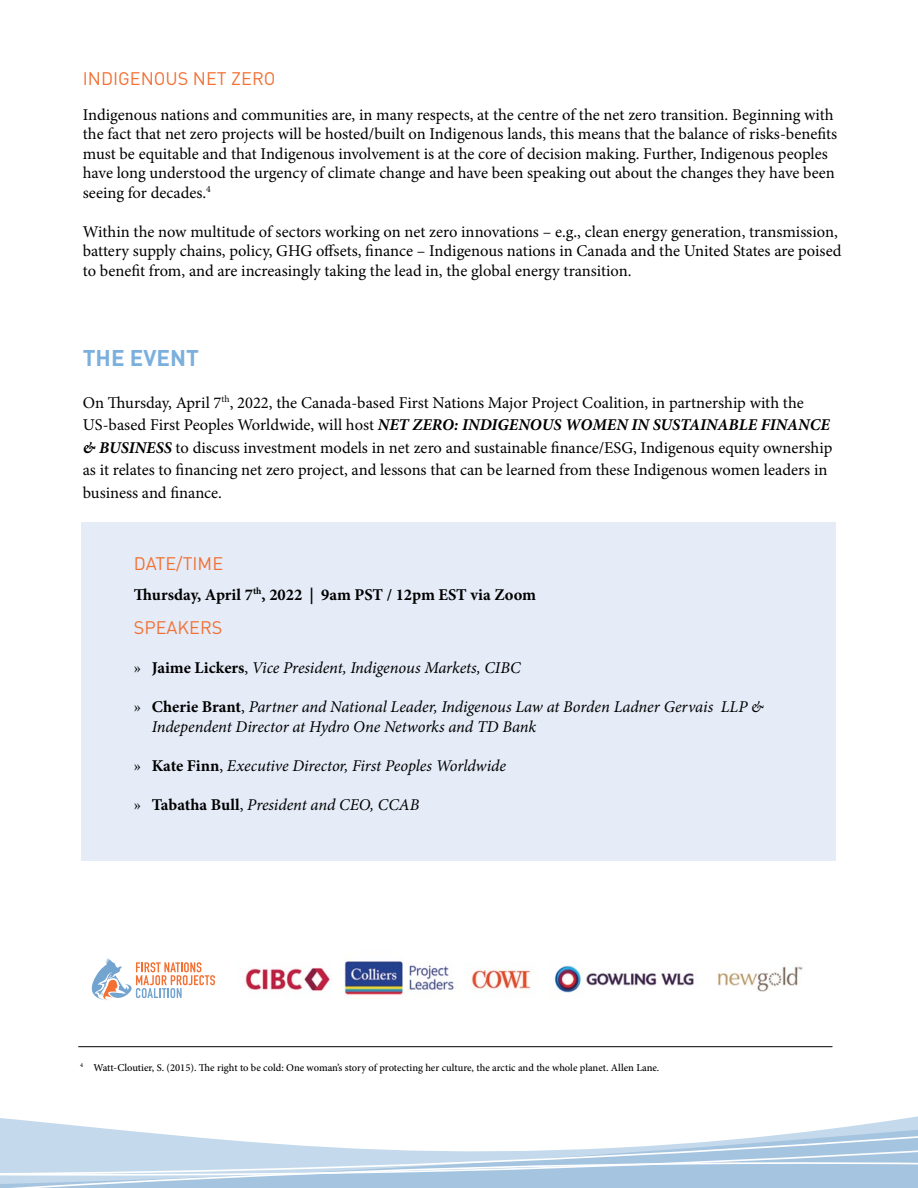
<style>
.page{position:relative;width:918px;height:1188px;background:#fff}
.page>*{position:absolute;margin:0;border:0;box-sizing:border-box;transform-origin:0 0}
.t1{font:700 22.5px "DINOT";color:#7bafde}
.t2{font:18px "DINOT";color:#f27033}
.t3{font:16.5px/19.5px "Minion Pro";letter-spacing:-.005em;color:#000}
.t4{font:italic 16.5px/19.5px "Minion Pro";letter-spacing:-.005em;color:#000}
.t5{font:700 16.5px "Minion Pro";color:#000}
.t6{font:500 10.5px "Minion Pro";color:#000}
.s1{font-weight:700;font-style:italic}
.s2{font-style:normal}
.s3{font-weight:700;font-style:normal}
</style>
<div class="page">
<div style="left:81px;top:522px;width:754px;height:338px;background:#e5ecf8"></div>
<svg style="left:0;top:1116px;width:918px;height:72px"></svg>
<hr style="left:78px;top:1046px;width:754px;height:1px;background:#000">
<svg style="left:91px;top:958px;width:124px;height:42px"></svg>
<img style="left:245px;top:961px;width:558px;height:35px">
<p class="t2" style="left:83px;top:67px;width:194px">INDIGENOUS NET ZERO</p>
<p class="t3" style="left:83px;top:105px;width:756px">Indigenous nations and communities are, in many respects, at the centre of the net zero transition. Beginning with the fact that net zero projects will be hosted/built on Indigenous lands, this means that the balance of risks-benefits must be equitable and that Indigenous involvement is at the core of decision making. Further, Indigenous peoples have long understood the urgency of climate change and have been speaking out about the changes they have been seeing for decades.<sup>4</sup></p>
<p class="t3" style="left:83px;top:222px;width:760px">Within the now multitude of sectors working on net zero innovations – e.g., clean energy generation, transmission, battery supply chains, policy, GHG offsets, finance – Indigenous nations in Canada and the United States are poised to benefit from, and are increasingly taking the lead in, the global energy transition.</p>
<h1 class="t1" style="left:83px;top:343px;width:118px">THE EVENT</h1>
<p class="t3" style="left:83px;top:391px;width:751px;line-height:22.5px">On Thursday, April 7<sup>th</sup>, 2022, the Canada-based First Nations Major Project Coalition, in partnership with the US-based First Peoples Worldwide, will host <span class="s1">NET ZERO: INDIGENOUS WOMEN IN SUSTAINABLE FINANCE &amp; BUSINESS</span> to discuss investment models in net zero and sustainable finance/ESG, Indigenous equity ownership as it relates to financing net zero project, and lessons that can be learned from these Indigenous women leaders in business and finance.</p>
<p class="t2" style="left:134px;top:552px;width:91px">DATE/TIME</p>
<p class="t5" style="left:134px;top:583px;width:404px">Thursday, April 7<sup>th</sup>, 2022 | 9am PST / 12pm EST via Zoom</p>
<p class="t2" style="left:134px;top:616px;width:90px">SPEAKERS</p>
<p class="t4" style="left:134px;top:658px;width:388px"><span class="s2">»</span> <span class="s3">Jaime Lickers</span><span class="s2">,</span> Vice President, Indigenous Markets, CIBC</p>
<p class="t4" style="left:152px;top:697px;width:614px;text-indent:-18px"><span class="s2">»</span> <span class="s3">Cherie Brant</span><span class="s2">,</span> Partner and National Leader, Indigenous Law at Borden Ladner Gervais LLP &amp;<br>Independent Director at Hydro One Networks and TD Bank</p>
<p class="t4" style="left:134px;top:755px;width:374px"><span class="s2">»</span> <span class="s3">Kate Finn</span><span class="s2">,</span> Executive Director, First Peoples Worldwide</p>
<p class="t4" style="left:134px;top:794px;width:287px"><span class="s2">»</span> <span class="s3">Tabatha Bull</span><span class="s2">,</span> President and CEO, CCAB</p>
<p class="t6" style="left:80px;top:1060px;width:581px"><sup>4</sup> Watt-Cloutier, S. (2015). The right to be cold: One woman’s story of protecting her culture, the arctic and the whole planet. Allen Lane.</p>
</div>
